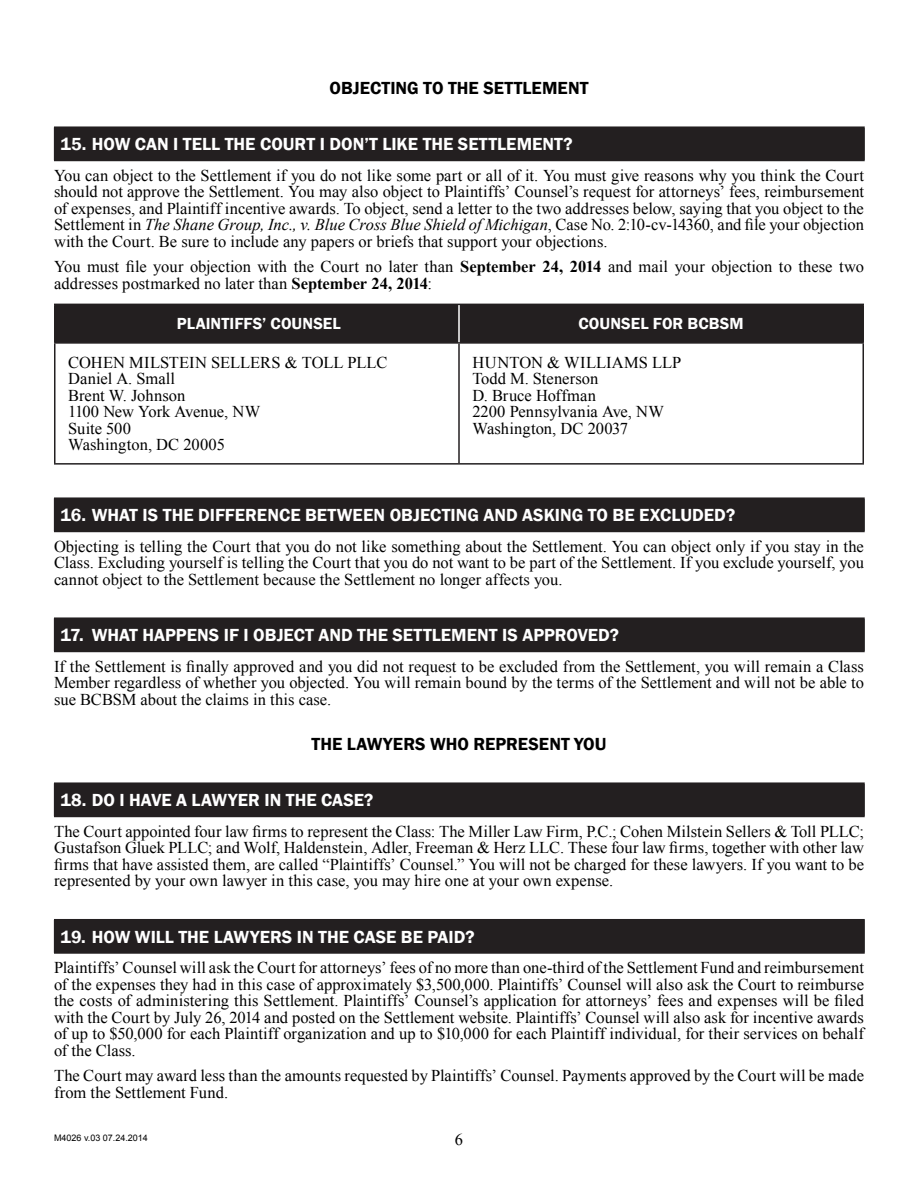
<style>
.page{position:relative;width:918px;height:1188px;background:#fff}
.page>*{position:absolute;margin:0;border:0;box-sizing:border-box;transform-origin:0 0}
.t1{font:600 18px "Franklin Gothic";color:#fff}
.Black_H1{font:600 18px "Franklin Gothic";color:#000}
.Body_Copy{font:16.5px/16.5px "Times New Roman";color:#000;text-align:justify}
.Table_Body_Copy{font:16.5px/16.5px "Times New Roman";color:#000}
.t2{font:600 16.5px "Franklin Gothic";letter-spacing:.005em;color:#fff}
.t3{font:9px "Arial";color:#000}
.s1{font-style:italic}
.s2{font-weight:700}
</style>
<div class="page">
<div style="left:54px;top:127px;width:810px;height:34px;background:#231f20"></div>
<hr style="left:864px;top:127px;width:1px;height:33px;background:#231f20">
<hr style="left:54px;top:160px;width:811px;height:1px;background:#231f20">
<div style="left:56px;top:305px;width:806px;height:37px;background:#231f20"></div>
<hr style="left:54px;top:304px;width:405px;height:1px;background:#231f20">
<hr style="left:54px;top:305px;width:2px;height:37px;background:#231f20">
<hr style="left:459px;top:304px;width:405px;height:1px;background:#231f20">
<hr style="left:862px;top:305px;width:2px;height:37px;background:#231f20">
<hr style="left:54px;top:342px;width:405px;height:2px;background:#231f20">
<hr style="left:54px;top:344px;width:2px;height:119px;background:#231f20">
<hr style="left:459px;top:342px;width:405px;height:2px;background:#231f20">
<hr style="left:458px;top:344px;width:2px;height:119px;background:#231f20">
<hr style="left:862px;top:344px;width:2px;height:119px;background:#231f20">
<hr style="left:54px;top:463px;width:405px;height:2px;background:#231f20">
<hr style="left:459px;top:463px;width:405px;height:2px;background:#231f20">
<hr style="left:458px;top:305px;width:2px;height:37px;background:#fff">
<div style="left:54px;top:498px;width:810px;height:34px;background:#231f20"></div>
<hr style="left:864px;top:498px;width:1px;height:33px;background:#231f20">
<hr style="left:54px;top:531px;width:811px;height:1px;background:#231f20">
<div style="left:54px;top:618px;width:810px;height:34px;background:#231f20"></div>
<hr style="left:864px;top:618px;width:1px;height:33px;background:#231f20">
<hr style="left:54px;top:651px;width:811px;height:1px;background:#231f20">
<div style="left:54px;top:783px;width:810px;height:34px;background:#231f20"></div>
<hr style="left:864px;top:783px;width:1px;height:33px;background:#231f20">
<hr style="left:54px;top:816px;width:811px;height:1px;background:#231f20">
<div style="left:54px;top:919px;width:810px;height:34px;background:#231f20"></div>
<hr style="left:54px;top:919px;width:811px;height:1px;background:#231f20">
<hr style="left:864px;top:920px;width:1px;height:33px;background:#231f20">
<hr style="left:54px;top:953px;width:811px;height:1px;background:#231f20">
<p class="Black_H1" style="left:330px;top:77px;width:260px">OBJECTING TO THE SETTLEMENT</p>
<p class="t1" style="left:60px;top:133px;width:514px">15. HOW CAN I TELL THE COURT I DON’T LIKE THE SETTLEMENT?</p>
<p class="Body_Copy" style="left:54px;top:167px;width:812px">You can object to the Settlement if you do not like some part or all of it. You must give reasons why you think the Court should not approve the Settlement. You may also object to Plaintiffs’ Counsel’s request for attorneys’ fees, reimbursement of expenses, and Plaintiff incentive awards. To object, send a letter to the two addresses below, saying that you object to the Settlement in <span class="s1">The Shane Group, Inc., v. Blue Cross Blue Shield of Michigan</span>, Case No. 2:10-cv-14360, and file your objection with the Court. Be sure to include any papers or briefs that support your objections.</p>
<p class="Body_Copy" style="left:54px;top:258px;width:812px">You must file your objection with the Court no later than <span class="s2">September 24, 2014</span> and mail your objection to these two addresses postmarked no later than <span class="s2">September 24, 2014</span>:</p>
<h1 class="t2" style="left:177px;top:314px;width:165px">PLAINTIFFS’ COUNSEL</h1>
<h1 class="t2" style="left:579px;top:314px;width:167px">COUNSEL FOR BCBSM</h1>
<p class="Table_Body_Copy" style="left:68px;top:354px;width:321px">COHEN MILSTEIN SELLERS &amp; TOLL PLLC<br>Daniel A. Small<br>Brent W. Johnson<br>1100 New York Avenue, NW<br>Suite 500<br>Washington, DC 20005</p>
<p class="Table_Body_Copy" style="left:472px;top:354px;width:210px">HUNTON &amp; WILLIAMS LLP<br>Todd M. Stenerson<br>D. Bruce Hoffman<br>2200 Pennsylvania Ave, NW<br>Washington, DC 20037</p>
<p class="t1" style="left:60px;top:504px;width:676px">16. WHAT IS THE DIFFERENCE BETWEEN OBJECTING AND ASKING TO BE EXCLUDED?</p>
<p class="Body_Copy" style="left:54px;top:538px;width:811px">Objecting is telling the Court that you do not like something about the Settlement. You can object only if you stay in the Class. Excluding yourself is telling the Court that you do not want to be part of the Settlement. If you exclude yourself, you cannot object to the Settlement because the Settlement no longer affects you.</p>
<p class="t1" style="left:60px;top:624px;width:560px">17. WHAT HAPPENS IF I OBJECT AND THE SETTLEMENT IS APPROVED?</p>
<p class="Body_Copy" style="left:54px;top:658px;width:812px">If the Settlement is finally approved and you did not request to be excluded from the Settlement, you will remain a Class Member regardless of whether you objected. You will remain bound by the terms of the Settlement and will not be able to sue BCBSM about the claims in this case.</p>
<p class="Black_H1" style="left:312px;top:732px;width:296px">THE LAWYERS WHO REPRESENT YOU</p>
<p class="t1" style="left:60px;top:789px;width:315px">18. DO I HAVE A LAWYER IN THE CASE?</p>
<p class="Body_Copy" style="left:54px;top:823px;width:812px">The Court appointed four law firms to represent the Class: The Miller Law Firm, P.C.; Cohen Milstein Sellers &amp; Toll PLLC; Gustafson Gluek PLLC; and Wolf, Haldenstein, Adler, Freeman &amp; Herz LLC. These four law firms, together with other law firms that have assisted them, are called “Plaintiffs’ Counsel.” You will not be charged for these lawyers. If you want to be represented by your own lawyer in this case, you may hire one at your own expense.</p>
<p class="t1" style="left:60px;top:926px;width:416px">19. HOW WILL THE LAWYERS IN THE CASE BE PAID?</p>
<p class="Body_Copy" style="left:54px;top:959px;width:812px">Plaintiffs’ Counsel will ask the Court for attorneys’ fees of no more than one-third of the Settlement Fund and reimbursement of the expenses they had in this case of approximately $3,500,000. Plaintiffs’ Counsel will also ask the Court to reimburse the costs of administering this Settlement. Plaintiffs’ Counsel’s application for attorneys’ fees and expenses will be filed with the Court by July 26, 2014 and posted on the Settlement website. Plaintiffs’ Counsel will also ask for incentive awards of up to $50,000 for each Plaintiff organization and up to $10,000 for each Plaintiff individual, for their services on behalf of the Class.</p>
<p class="Body_Copy" style="left:54px;top:1067px;width:812px">The Court may award less than the amounts requested by Plaintiffs’ Counsel. Payments approved by the Court will be made from the Settlement Fund.</p>
<p class="t3" style="left:54px;top:1131px;width:95px">M4026 v.03 07.24.2014</p>
<p class="Body_Copy" style="left:455px;top:1131px;width:10px">6</p>
</div>
